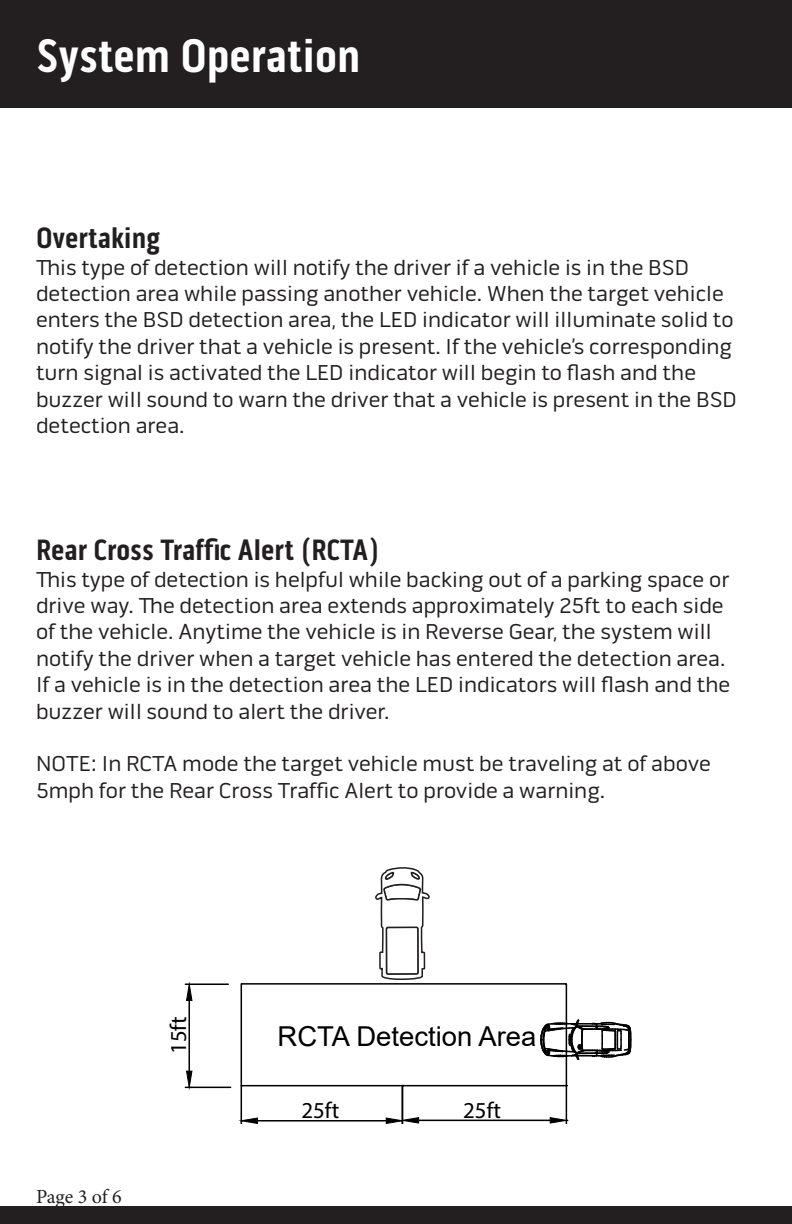
<style>
.page{position:relative;width:792px;height:1224px;background:#fff}
.page>*{position:absolute;margin:0;border:0;box-sizing:border-box;transform-origin:0 0}
.t1{font:700 48px "Pill Gothic 300 mg";color:#fff}
.t2{font:700 30px "Pill Gothic 300 mg";color:#231f20}
.t3{font:27.4px "Arial";color:#000}
.t4{font:22.8px "Myriad Pro";color:#000}
.t5{font:22px/26.4px "Pill Gothic 600 mg";color:#231f20}
.t6{font:20px "Minion Pro";letter-spacing:-.01em;color:#231f20}
</style>
<div class="page">
<div style="left:0;top:1206px;width:792px;height:18px;background:#231f20"></div>
<div style="left:0;top:0;width:792px;height:108px;background:#231f20"></div>
<hr style="left:185px;top:983px;width:42px;height:2px;background:#000">
<hr style="left:185px;top:1087px;width:44px;height:1px;background:#000">
<hr style="left:188px;top:1000px;width:2px;height:71px;background:#000">
<svg style="left:186px;top:982px;width:6px;height:19px"></svg>
<svg style="left:540px;top:1019px;width:92px;height:42px"></svg>
<div style="left:241px;top:983px;width:326px;height:103px;border:2px solid #000"></div>
<hr style="left:241px;top:1086px;width:1px;height:38px;background:#000">
<hr style="left:257px;top:1120px;width:129px;height:2px;background:#000">
<hr style="left:566px;top:1086px;width:1px;height:38px;background:#000">
<hr style="left:419px;top:1120px;width:131px;height:1px;background:#000">
<svg style="left:186px;top:1071px;width:6px;height:19px"></svg>
<svg style="left:239px;top:1118px;width:19px;height:6px"></svg>
<svg style="left:550px;top:1117px;width:19px;height:6px"></svg>
<svg style="left:375px;top:867px;width:56px;height:257px"></svg>
<p class="t1" style="left:36px;top:27px;width:326px">System Operation</p>
<p class="t2" style="left:36px;top:220px;width:126px">Overtaking</p>
<p class="t5" style="left:36px;top:254px;width:703px">This type of detection will notify the driver if a vehicle is in the BSD detection area while passing another vehicle. When the target vehicle enters the BSD detection area, the LED indicator will illuminate solid to notify the driver that a vehicle is present. If the vehicle’s corresponding turn signal is activated the LED indicator will begin to flash and the buzzer will sound to warn the driver that a vehicle is present in the BSD detection area.</p>
<p class="t2" style="left:36px;top:532px;width:345px">Rear Cross Traffic Alert (RCTA)</p>
<p class="t5" style="left:36px;top:566px;width:696px">This type of detection is helpful while backing out of a parking space or drive way. The detection area extends approximately 25ft to each side of the vehicle. Anytime the vehicle is in Reverse Gear, the system will notify the driver when a target vehicle has entered the detection area.<br>If a vehicle is in the detection area the LED indicators will flash and the buzzer will sound to alert the driver.</p>
<p class="t5" style="left:36px;top:751px;width:676px">NOTE: In RCTA mode the target vehicle must be traveling at of above<br>5mph for the Rear Cross Traffic Alert to provide a warning.</p>
<p class="t4" style="left:164px;top:1054px;width:39px;rotate:-90deg">15ft</p>
<p class="t6" style="left:36px;top:1183px;width:87px">Page 3 of 6</p>
<p class="t3" style="left:278px;top:1017px;width:260px">RCTA Detection Area</p>
<p class="t4" style="left:301px;top:1096px;width:39px">25ft</p>
<p class="t4" style="left:463px;top:1096px;width:39px">25ft</p>
</div>
